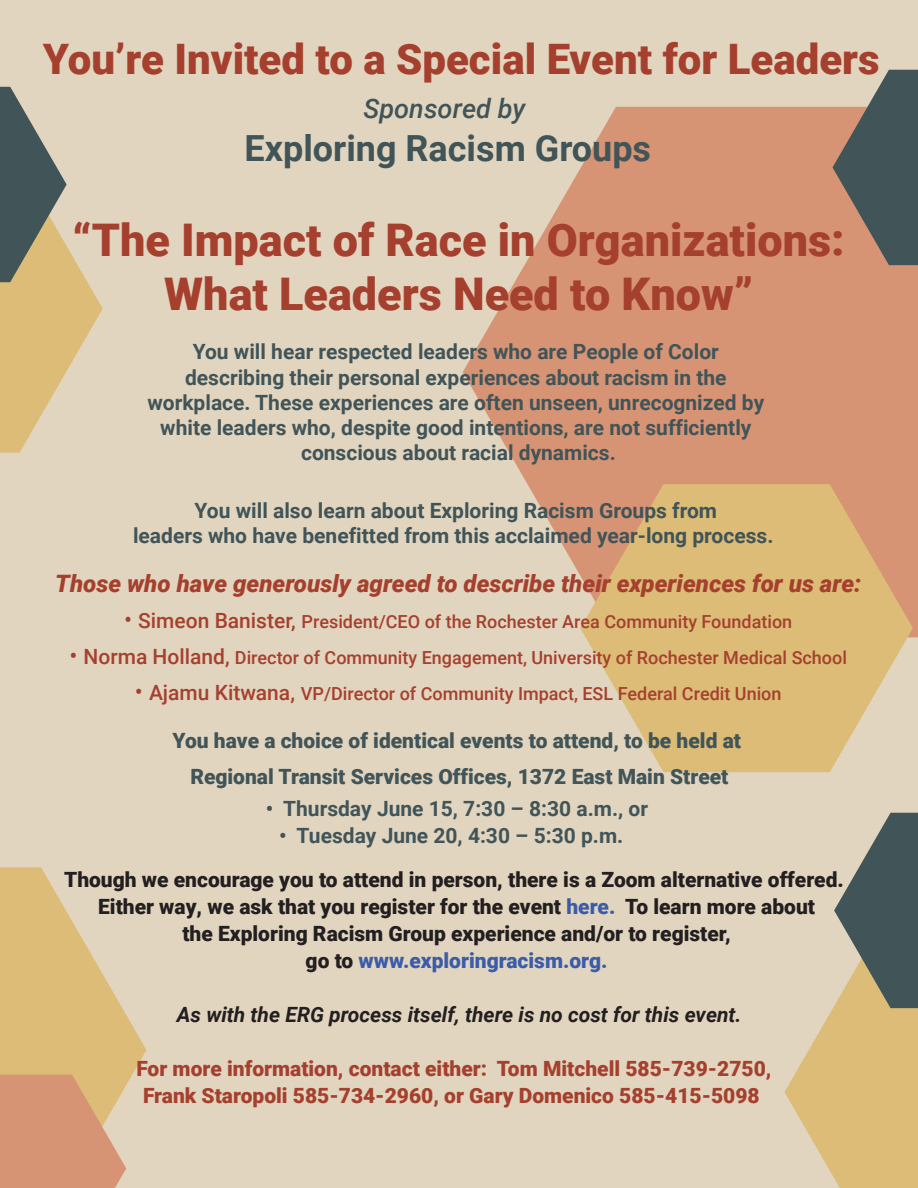
<style>
.page{position:relative;width:918px;height:1188px;background:#e1d5bf}
.page>*{position:absolute;margin:0;border:0;box-sizing:border-box;transform-origin:0 0}
.t1{font:900 45px/54px "Roboto";color:#a5402e;text-align:center}
.t2{font:900 42px "Roboto";color:#a5402e}
.t3{font:700 36px "Roboto";color:#415458}
.t4{font:italic 500 27px "Roboto";color:#415458}
.t5{font:italic 900 24px "Roboto";color:#a5402e}
.t6{font:700 21px/25.2px "Roboto";color:#415458;text-align:center}
.t7{font:900 21px/27px "Roboto";color:#231f20;text-align:center}
.t8{font:900 21px/27px "Roboto";color:#a5402e;text-align:center}
.t9{font:900 21px/36px "Roboto";color:#415458;text-align:center}
.t10{font:italic 700 21px "Roboto";color:#231f20}
.t11{font:500 18px "Roboto";color:#a5402e}
.s1{font-weight:400;font-size:24px}
.s2{font-size:21px}
.s3{color:#3a5ca9}
</style>
<div class="page">
<svg style="left:463px;top:107px;width:455px;height:530px;fill:#d79475"></svg>
<svg style="left:580px;top:484px;width:333px;height:288px;background:#dcba7f"></svg>
<svg style="left:833px;top:70px;width:85px;height:195px;background:#726f68"></svg>
<svg style="left:0;top:867px;width:146px;height:302px;fill:#dcbc76"></svg>
<svg style="left:784px;top:813px;width:134px;height:375px"></svg>
<svg style="left:0;top:1075px;width:126px;height:113px;background:#d89c7a"></svg>
<svg style="left:0;top:87px;width:103px;height:366px"></svg>
<h2 class="t2" style="left:43px;top:30px;width:838px">You’re Invited to a Special Event for Leaders</h2>
<p class="t4" style="left:363px;top:89px;width:164px">Sponsored by</p>
<h3 class="t3" style="left:245px;top:123px;width:408px">Exploring Racism Groups</h3>
<h1 class="t1" style="left:73px;top:211px;width:774px">“The Impact of Race in Organizations:<br>What Leaders Need to Know”</h1>
<p class="t6" style="left:147px;top:339px;width:618px">You will hear respected leaders who are People of Color describing their personal experiences about racism in the workplace. These experiences are often unseen, unrecognized by white leaders who, despite good intentions, are not sufficiently conscious about racial dynamics.</p>
<p class="t6" style="left:133px;top:497px;width:642px">You will also learn about Exploring Racism Groups from<br>leaders who have benefitted from this acclaimed year-long process.</p>
<p class="t5" style="left:55px;top:567px;width:808px">Those who have generously agreed to describe their experiences for us are:</p>
<p class="t11" style="left:124px;top:609px;width:670px"><span class="s1">•</span> <span class="s2">Simeon Banister,</span> President/CEO of the Rochester Area Community Foundation</p>
<p class="t11" style="left:69px;top:645px;width:779px"><span class="s1">•</span> <span class="s2">Norma Holland,</span> Director of Community Engagement, University of Rochester Medical School</p>
<p class="t11" style="left:135px;top:681px;width:648px"><span class="s1">•</span> <span class="s2">Ajamu Kitwana,</span> VP/Director of Community Impact, ESL Federal Credit Union</p>
<p class="t9" style="left:173px;top:722px;width:570px">You have a choice of identical events to attend, to be held at<br>Regional Transit Services Offices, 1372 East Main Street</p>
<p class="t6" style="left:266px;top:795px;width:384px">• Thursday June 15, 7:30 – 8:30 a.m., or</p>
<p class="t6" style="left:279px;top:822px;width:346px">• Tuesday June 20, 4:30 – 5:30 p.m.</p>
<p class="t7" style="left:64px;top:865px;width:781px">Though we encourage you to attend in person, there is a Zoom alternative offered.<br>Either way, we ask that you register for the event <span class="s3">here.</span> To learn more about<br>the Exploring Racism Group experience and/or to register,<br>go to <span class="s3">www.exploringracism.org.</span></p>
<p class="t10" style="left:177px;top:1000px;width:566px">As with the ERG process itself, there is no cost for this event.</p>
<p class="t8" style="left:136px;top:1054px;width:637px">For more information, contact either: Tom Mitchell 585-739-2750,<br>Frank Staropoli 585-734-2960, or Gary Domenico 585-415-5098</p>
</div>
